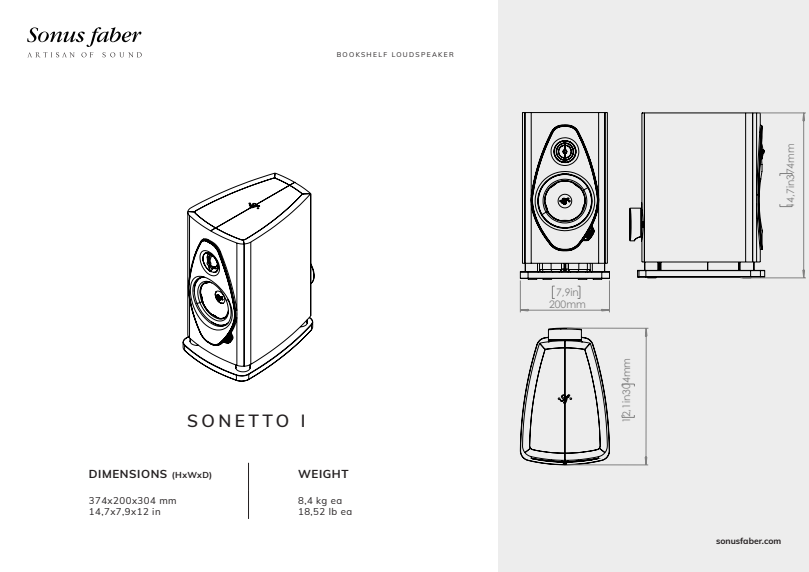
<style>
.page{position:relative;width:809px;height:572px;background:#fff}
.page>*{position:absolute;margin:0;border:0;box-sizing:border-box;transform-origin:0 0}
.t1{font:600 17.2px "Muli";letter-spacing:.2em;color:#231f20}
.t2{font:700 11.6px "Muli";letter-spacing:.05em;color:#231f20}
.t3{font:10.4px/11.6px "Century Gothic Pro";color:#818181;text-align:center}
.t4{font:9.6px/11.6px "Muli";letter-spacing:.05em;color:#231f20}
.t5{font:700 8.8px "Muli";color:#231f20}
.t6{font:6.8px "Muli";letter-spacing:.2em;color:#231f20}
.s1{font-size:8.8px}
</style>
<div class="page">
<div style="left:498px;top:0;width:310px;height:571px;background:#ededed"></div>
<svg style="left:27px;top:27px;width:115px;height:30px"></svg>
<svg style="left:248px;top:462px;width:1px;height:56px"></svg>
<svg style="left:629px;top:112px;width:136px;height:166px"></svg>
<svg style="left:779px;top:204px;width:13px;height:3px"></svg>
<svg style="left:779px;top:173px;width:13px;height:3px"></svg>
<hr style="left:740px;top:277px;width:65px;height:1px;background:#818181">
<hr style="left:758px;top:112px;width:47px;height:1px;background:#818181">
<hr style="left:802px;top:113px;width:2px;height:165px;background:#818181">
<svg style="left:519px;top:327px;width:90px;height:138px"></svg>
<svg style="left:519px;top:112px;width:90px;height:187px"></svg>
<hr style="left:519px;top:280px;width:2px;height:32px;background:#818181">
<hr style="left:608px;top:280px;width:2px;height:32px;background:#818181">
<hr style="left:520px;top:309px;width:89px;height:2px;background:#818181">
<svg style="left:621px;top:415px;width:13px;height:3px"></svg>
<svg style="left:621px;top:383px;width:13px;height:3px"></svg>
<hr style="left:566px;top:464px;width:82px;height:1px;background:#818181">
<hr style="left:567px;top:327px;width:81px;height:2px;background:#818181">
<hr style="left:645px;top:328px;width:1px;height:136px;background:#818181">
<svg style="left:644px;top:456px;width:3px;height:8px"></svg>
<svg style="left:182px;top:172px;width:132px;height:209px"></svg>
<p class="t6" style="left:336px;top:50px;width:119px">BOOKSHELF LOUDSPEAKER</p>
<h1 class="t1" style="left:187px;top:408px;width:120px">SONETTO I</h1>
<p class="t2" style="left:89px;top:465px;width:125px">DIMENSIONS <span class="s1">(HxWxD)</span></p>
<p class="t4" style="left:89px;top:493px;width:89px">374x200x304 mm<br>14,7x7,9x12 in</p>
<p class="t2" style="left:298px;top:465px;width:52px">WEIGHT</p>
<p class="t4" style="left:298px;top:493px;width:56px">8,4 kg ea<br>18,52 lb ea</p>
<p class="t3" style="left:549px;top:286px;width:38px">7,9in<br>200mm</p>
<p class="t3" style="left:620px;top:423px;width:67px;rotate:-90deg">12,1in304mm</p>
<p class="t3" style="left:784px;top:208px;width:66px;rotate:-90deg">14,7in374mm</p>
<p class="t5" style="left:715px;top:534px;width:67px">sonusfaber.com</p>
</div>
